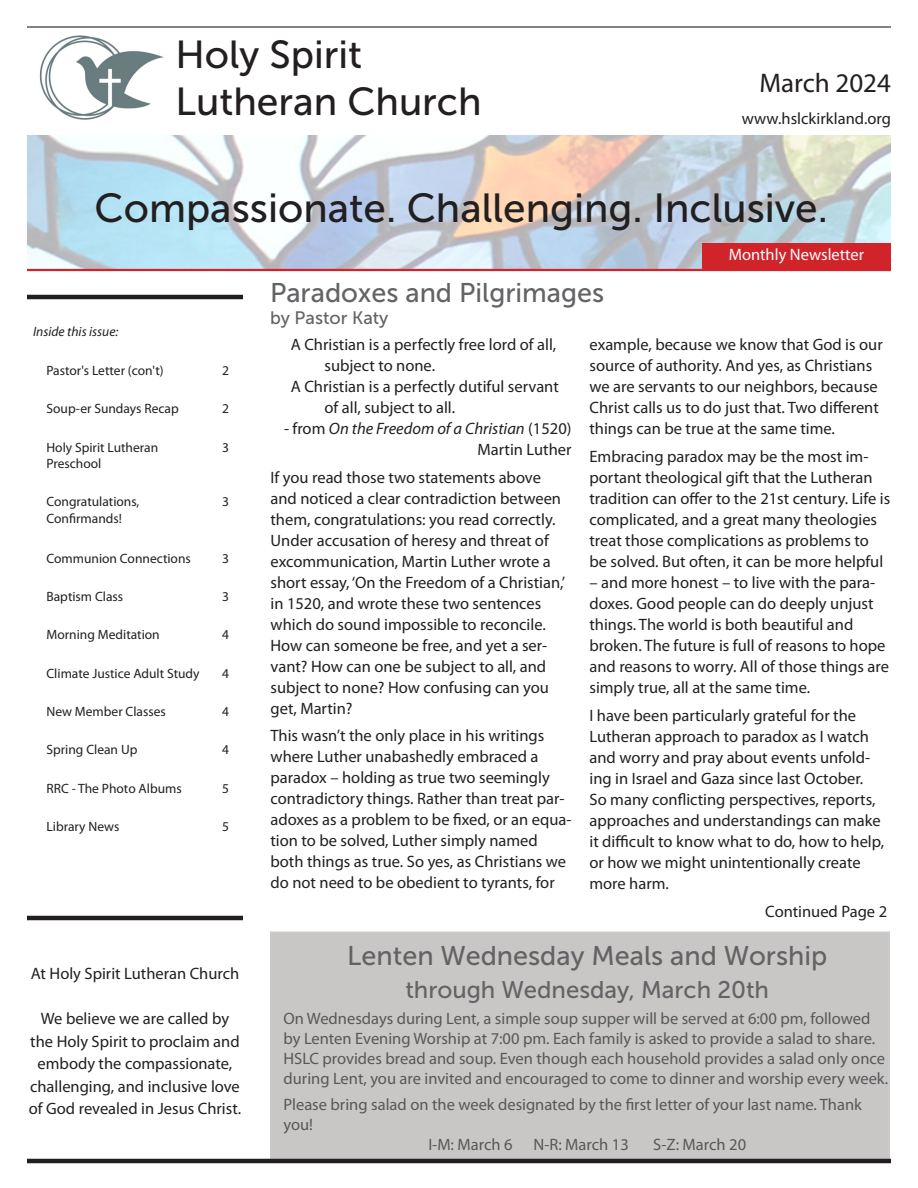
<style>
.page{position:relative;width:918px;height:1188px;background:#fff}
.page>*{position:absolute;margin:0;border:0;box-sizing:border-box;transform-origin:0 0}
.Paragraph_Style_1{font:40.5px "Museo Sans 500";color:#231f20}
.t1{font:39px "Museo Sans 500";color:#231f20}
.t2{font:27px "Museo Sans 500";color:#636366}
.t3{font:27px "Myriad Pro";color:#231f20}
.t4{font:24px "Museo Sans 500";color:#636366}
.t5{font:18px "Museo Sans 500";color:#636366}
.t6{font:16.5px/21px "Myriad Pro";color:#231f20}
.t7{font:16.5px/19.8px "Myriad Pro";color:#57585a}
.t8{font:italic 16.5px "Myriad Pro";color:#231f20}
.t9{font:16.5px "Myriad Pro";color:#fff}
.t10{font:13.5px/16.2px "Myriad Pro";color:#231f20}
.t11{font:italic 13.5px "Myriad Pro";color:#231f20}
.s1{font-style:normal}
</style>
<div class="page">
<div style="left:271px;top:932px;width:618px;height:228px;background:#c8c7c6"></div>
<img style="left:39px;top:35px;width:125px;height:85px">
<hr style="left:27px;top:26px;width:864px;height:2px;background:#231f20">
<img style="left:27px;top:135px;width:864px;height:134px">
<div style="left:703px;top:244px;width:187px;height:25px;background:#d1232a"></div>
<div style="left:702px;top:243px;width:189px;height:27px;border:2px solid #d1232a"></div>
<hr style="left:27px;top:269px;width:864px;height:2px;background:#d1232a">
<hr style="left:27px;top:1159px;width:864px;height:4px;background:#231f20">
<hr style="left:27px;top:916px;width:216px;height:4px;background:#231f20">
<hr style="left:27px;top:295px;width:216px;height:4px;background:#231f20">
<p class="t1" style="left:176px;top:33px;width:188px">Holy Spirit</p>
<p class="t1" style="left:176px;top:80px;width:308px">Lutheran Church</p>
<p class="t3" style="left:759px;top:67px;width:133px">March 2024</p>
<p class="t6" style="left:742px;top:107px;width:151px">www.hslckirkland.org</p>
<p class="Paragraph_Style_1" style="left:94px;top:186px;width:735px">Compassionate. Challenging. Inclusive.</p>
<p class="t9" style="left:729px;top:244px;width:137px">Monthly Newsletter</p>
<p class="t11" style="left:33px;top:323px;width:87px">Inside this issue:</p>
<p class="t10" style="left:46px;top:362px;width:119px">Pastor's Letter (con't)</p>
<p class="t10" style="left:222px;top:362px;width:8px">2</p>
<p class="t10" style="left:46px;top:401px;width:134px">Soup-er Sundays Recap</p>
<p class="t10" style="left:222px;top:401px;width:8px">2</p>
<p class="t10" style="left:46px;top:439px;width:113px">Holy Spirit Lutheran<br>Preschool</p>
<p class="t10" style="left:222px;top:439px;width:8px">3</p>
<p class="t10" style="left:46px;top:494px;width:94px">Congratulations,<br>Confirmands!</p>
<p class="t10" style="left:222px;top:494px;width:8px">3</p>
<p class="t10" style="left:46px;top:550px;width:146px">Communion Connections</p>
<p class="t10" style="left:222px;top:550px;width:8px">3</p>
<p class="t10" style="left:46px;top:588px;width:78px">Baptism Class</p>
<p class="t10" style="left:222px;top:588px;width:8px">3</p>
<p class="t10" style="left:46px;top:626px;width:115px">Morning Meditation</p>
<p class="t10" style="left:222px;top:626px;width:8px">4</p>
<p class="t10" style="left:46px;top:665px;width:155px">Climate Justice Adult Study</p>
<p class="t10" style="left:222px;top:665px;width:8px">4</p>
<p class="t10" style="left:46px;top:703px;width:121px">New Member Classes</p>
<p class="t10" style="left:222px;top:703px;width:8px">4</p>
<p class="t10" style="left:46px;top:741px;width:92px">Spring Clean Up</p>
<p class="t10" style="left:222px;top:741px;width:8px">4</p>
<p class="t10" style="left:46px;top:780px;width:137px">RRC - The Photo Albums</p>
<p class="t10" style="left:222px;top:780px;width:8px">5</p>
<p class="t10" style="left:46px;top:818px;width:74px">Library News</p>
<p class="t10" style="left:222px;top:818px;width:8px">5</p>
<p class="t6" style="left:31px;top:963px;width:210px">At Holy Spirit Lutheran Church</p>
<p class="t6" style="left:29px;top:1007px;width:214px;line-height:22.5px;text-align:center">We believe we are called by the Holy Spirit to proclaim and embody the compassionate, challenging, and inclusive love of God revealed in Jesus Christ.</p>
<p class="t2" style="left:270px;top:278px;width:336px">Paradoxes and Pilgrimages</p>
<p class="t5" style="left:270px;top:308px;width:120px">by Pastor Katy</p>
<p class="t6" style="left:325px;top:334px;width:233px;text-indent:-34px">A Christian is a perfectly free lord of all, subject to none.</p>
<p class="t6" style="left:325px;top:376px;width:236px;text-indent:-34px">A Christian is a perfectly dutiful servant of all, subject to all.</p>
<p class="t8" style="left:284px;top:418px;width:289px"><span class="s1">- from</span> On the Freedom of a Christian <span class="s1">(1520)</span></p>
<p class="t6" style="left:478px;top:439px;width:95px">Martin Luther</p>
<p class="t6" style="left:271px;top:466px;width:296px">If you read those two statements above and noticed a clear contradiction between them, congratulations: you read correctly.<br>Under accusation of heresy and threat of excommunication, Martin Luther wrote a short essay, ‘On the Freedom of a Christian,’ in 1520, and wrote these two sentences which do sound impossible to reconcile.<br>How can someone be free, and yet a ser&shy;vant? How can one be subject to all, and subject to none? How confusing can you get, Martin?</p>
<p class="t6" style="left:271px;top:725px;width:302px">This wasn’t the only place in his writings where Luther unabashedly embraced a paradox – holding as true two seemingly contradictory things. Rather than treat par&shy;adoxes as a problem to be fixed, or an equa&shy;tion to be solved, Luther simply named both things as true. So yes, as Christians we do not need to be obedient to tyrants, for</p>
<p class="t6" style="left:590px;top:334px;width:295px">example, because we know that God is our source of authority. And yes, as Christians we are servants to our neighbors, because Christ calls us to do just that. Two different things can be true at the same time.</p>
<p class="t6" style="left:590px;top:445px;width:302px">Embracing paradox may be the most im&shy;portant theological gift that the Lutheran tradition can offer to the 21st century. Life is complicated, and a great many theologies treat those complications as problems to be solved. But often, it can be more helpful</p>
<p class="t6" style="left:590px;top:571px;width:301px">– and more honest – to live with the para&shy;doxes. Good people can do deeply unjust things. The world is both beautiful and broken. The future is full of reasons to hope and reasons to worry. All of those things are simply true, all at the same time.</p>
<p class="t6" style="left:590px;top:704px;width:296px">I have been particularly grateful for the Lutheran approach to paradox as I watch and worry and pray about events unfold&shy;ing in Israel and Gaza since last October.<br>So many conflicting perspectives, reports, approaches and understandings can make it difficult to know what to do, how to help, or how we might unintentionally create more harm.</p>
<p class="t6" style="left:765px;top:901px;width:123px">Continued Page 2</p>
<p class="t2" style="left:347px;top:941px;width:482px">Lenten Wednesday Meals and Worship</p>
<p class="t4" style="left:405px;top:976px;width:365px">through Wednesday, March 20th</p>
<p class="t7" style="left:284px;top:1009px;width:606px">On Wednesdays during Lent, a simple soup supper will be served at 6:00 pm, followed by Lenten Evening Worship at 7:00 pm. Each family is asked to provide a salad to share.<br>HSLC provides bread and soup. Even though each household provides a salad only once during Lent, you are invited and encouraged to come to dinner and worship every week.</p>
<p class="t7" style="left:284px;top:1094px;width:580px">Please bring salad on the week designated by the first letter of your last name. Thank you!</p>
<p class="t7" style="left:428px;top:1134px;width:86px">I-M: March 6</p>
<p class="t7" style="left:534px;top:1134px;width:97px">N-R: March 13</p>
<p class="t7" style="left:653px;top:1134px;width:94px">S-Z: March 20</p>
</div>
